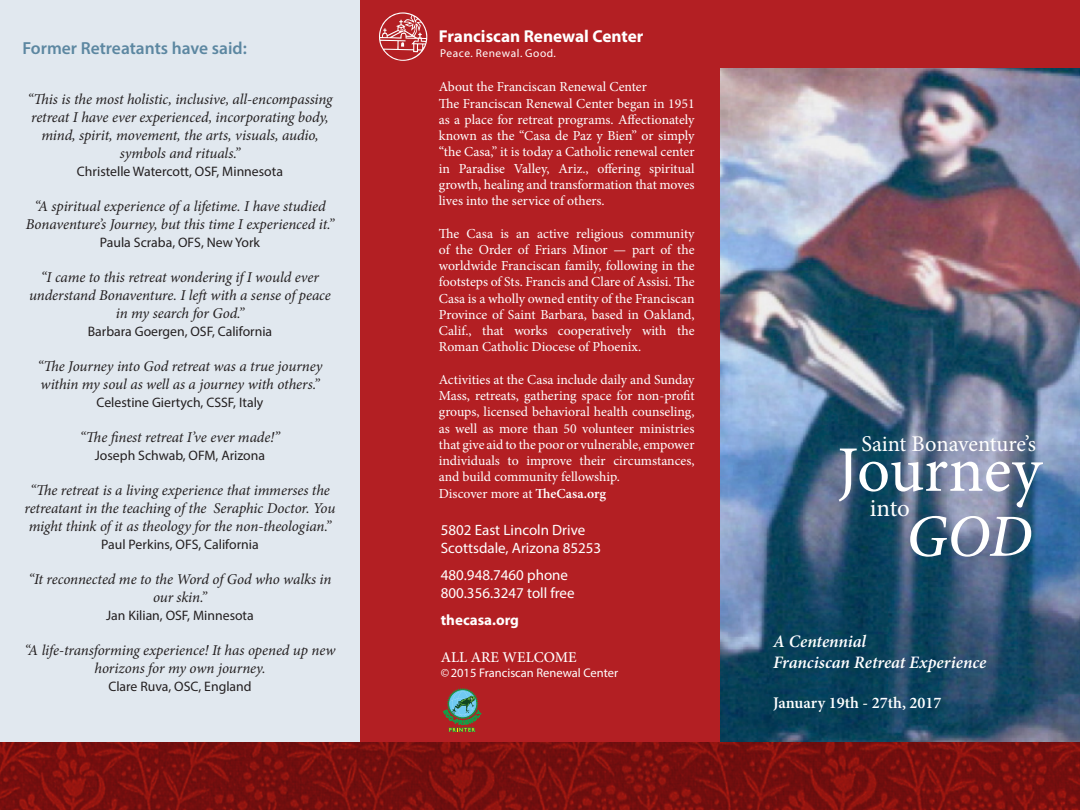
<style>
.page{position:relative;width:1080px;height:810px;background:#fff}
.page>*{position:absolute;margin:0;border:0;box-sizing:border-box;transform-origin:0 0}
.t1{font:65px "Minion Pro";color:#fff}
.t2{font:italic 500 60px "Minion Pro";color:#fff}
.t3{font:25px "Minion Pro";color:#fff}
.t4{font:22.5px "Minion Pro";letter-spacing:-.01em;color:#fff}
.t5{font:italic 600 17.5px "Minion Pro";color:#fff}
.t6{font:600 17.5px "Myriad Pro";color:#5c87a1}
.t7{font:700 17.25px "Myriad Pro";color:#fff}
.t8{font:600 16.25px "Minion Pro";color:#fff}
.t9{font:italic 15px/18px "Minion Pro";letter-spacing:-.005em;color:#231f20;text-align:center}
.t10{font:15px "Myriad Pro";color:#fff}
.t11{font:500 15px "Minion Pro";color:#fff}
.t12{font:700 15px "Myriad Pro";color:#fff}
.t13{font:13.75px/16.2px "Minion Pro";color:#fff;text-align:justify}
.t14{font:13.75px "Myriad Pro";color:#231f20}
.t15{font:12.5px "Myriad Pro";color:#fff}
.t16{font:11.38px "Myriad";letter-spacing:.05em;color:#fff}
.s1{font-weight:600}
</style>
<div class="page">
<img style="left:720px;top:68px;width:360px;height:674px">
<div style="left:360px;top:68px;width:360px;height:674px;background:#b31f23"></div>
<div style="left:360px;top:0;width:720px;height:68px;background:#b31f23"></div>
<div style="left:0;top:0;width:360px;height:810px;background:#e1e8ef"></div>
<svg style="left:379px;top:12px;width:48px;height:49px"></svg>
<svg style="left:443px;top:688px;width:38px;height:44px"></svg>
<img style="left:0;top:742px;width:1080px;height:68px">
<p class="t6" style="left:22px;top:37px;width:226px">Former Retreatants have said:</p>
<p class="t9" style="left:27px;top:91px;width:307px">“This is the most holistic, inclusive, all-encompassing retreat I have ever experienced, incorporating body, mind, spirit, movement, the arts, visuals, audio, symbols and rituals.”</p>
<p class="t14" style="left:77px;top:163px;width:208px">Christelle Watercott, OSF, Minnesota</p>
<p class="t9" style="left:26px;top:198px;width:310px">“A spiritual experience of a lifetime. I have studied<br>Bonaventure’s Journey, but this time I experienced it.”</p>
<p class="t14" style="left:100px;top:234px;width:162px">Paula Scraba, OFS, New York</p>
<p class="t9" style="left:29px;top:269px;width:303px">“I came to this retreat wondering if I would ever understand Bonaventure. I left with a sense of peace in my search for God.”</p>
<p class="t14" style="left:88px;top:323px;width:186px">Barbara Goergen, OSF, California</p>
<p class="t9" style="left:37px;top:358px;width:287px;text-align:left">“The Journey into God retreat was a true journey within my soul as well as a journey with others.”</p>
<p class="t14" style="left:97px;top:394px;width:168px">Celestine Giertych, CSSF, Italy</p>
<p class="t9" style="left:80px;top:429px;width:202px">“The finest retreat I’ve ever made!”</p>
<p class="t14" style="left:95px;top:447px;width:172px">Joseph Schwab, OFM, Arizona</p>
<p class="t9" style="left:24px;top:482px;width:313px">“The retreat is a living experience that immerses the retreatant in the teaching of the Seraphic Doctor. You might think of it as theology for the non-theologian.”</p>
<p class="t14" style="left:101px;top:536px;width:159px">Paul Perkins, OFS, California</p>
<p class="t9" style="left:28px;top:571px;width:305px">“It reconnected me to the Word of God who walks in our skin.”</p>
<p class="t14" style="left:106px;top:607px;width:149px">Jan Kilian, OSF, Minnesota</p>
<p class="t9" style="left:24px;top:642px;width:313px">“A life-transforming experience! It has opened up new horizons for my own journey.</p>
<p class="t14" style="left:108px;top:678px;width:145px">Clare Ruva, OSC, England</p>
<p class="t7" style="left:439px;top:25px;width:206px">Franciscan Renewal Center</p>
<p class="t16" style="left:440px;top:48px;width:117px">Peace. Renewal. Good.</p>
<p class="t13" style="left:439px;top:79px;width:210px">About the Franciscan Renewal Center</p>
<p class="t13" style="left:439px;top:95px;width:257px">The Franciscan Renewal Center began in 1951 as a place for retreat programs. Affectionately known as the “Casa de Paz y Bien” or simply “the Casa,” it is today a Catholic renewal center in Paradise Valley, Ariz., offering spiritual growth, healing and transformation that moves lives into the service of others.</p>
<p class="t13" style="left:439px;top:225px;width:257px">The Casa is an active religious community of the Order of Friars Minor — part of the worldwide Franciscan family, following in the footsteps of Sts. Francis and Clare of Assisi. The Casa is a wholly owned entity of the Franciscan Province of Saint Barbara, based in Oakland, Calif., that works cooperatively with the Roman Catholic Diocese of Phoenix.</p>
<p class="t13" style="left:439px;top:371px;width:257px">Activities at the Casa include daily and Sunday Mass, retreats, gathering space for non-profit groups, licensed behavioral health counseling, as well as more than 50 volunteer ministries that give aid to the poor or vulnerable, empower individuals to improve their circumstances, and build community fellowship.</p>
<p class="t13" style="left:439px;top:485px;width:169px">Discover more at <span class="s1">TheCasa.org</span></p>
<p class="t10" style="left:441px;top:521px;width:146px">5802 East Lincoln Drive</p>
<p class="t10" style="left:441px;top:539px;width:162px">Scottsdale, Arizona 85253</p>
<p class="t10" style="left:441px;top:566px;width:129px">480.948.7460 phone</p>
<p class="t10" style="left:441px;top:584px;width:135px">800.356.3247 toll free</p>
<p class="t12" style="left:441px;top:610px;width:80px">thecasa.org</p>
<p class="t11" style="left:441px;top:647px;width:137px">ALL ARE WELCOME</p>
<p class="t15" style="left:441px;top:665px;width:179px">©2015 Franciscan Renewal Center</p>
<p class="t4" style="left:861px;top:429px;width:176px">Saint Bonaventure’s</p>
<p class="t1" style="left:837px;top:427px;width:206px">Journey</p>
<p class="t3" style="left:870px;top:491px;width:42px">into</p>
<p class="t2" style="left:906px;top:495px;width:127px">GOD</p>
<p class="t5" style="left:773px;top:630px;width:95px">A Centennial</p>
<p class="t5" style="left:773px;top:651px;width:215px">Franciscan Retreat Experience</p>
<p class="t8" style="left:773px;top:692px;width:170px">January 19th - 27th, 2017</p>
</div>
